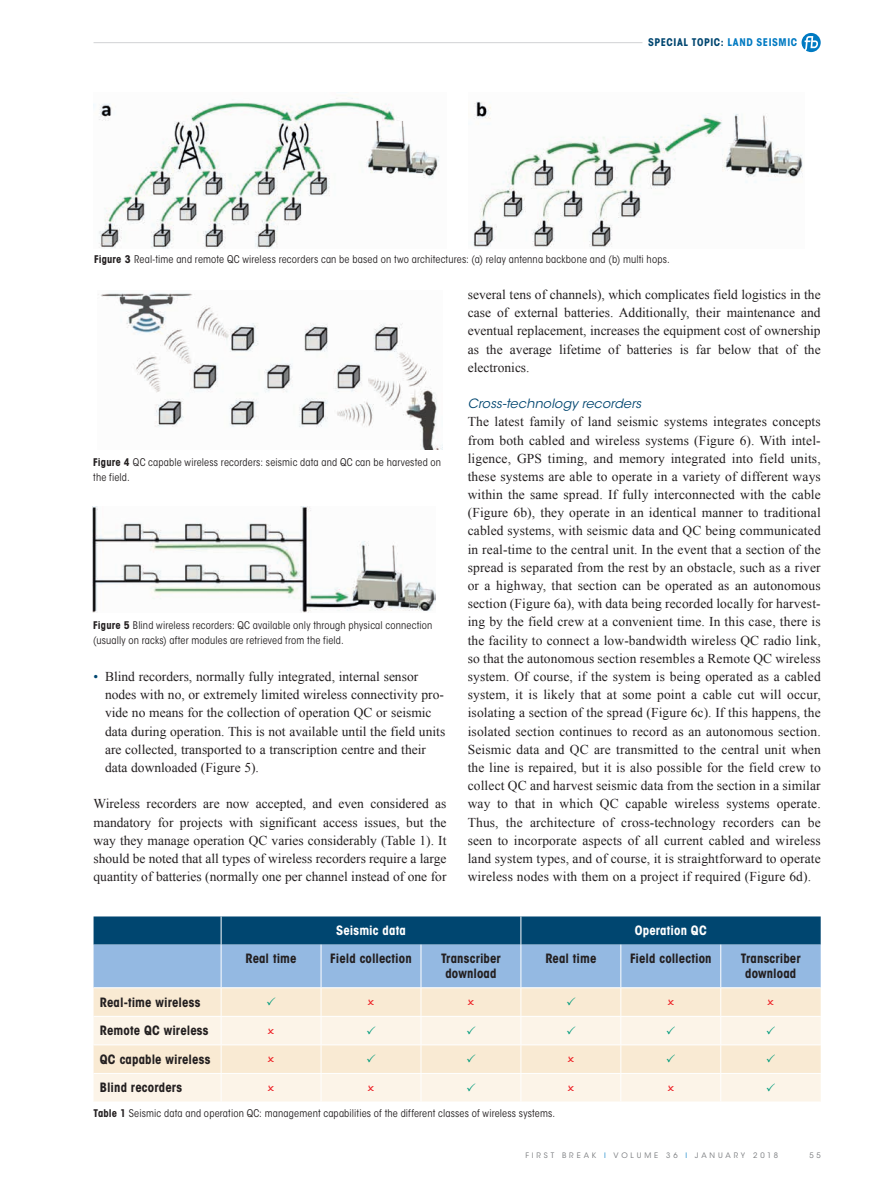
<style>
.page{position:relative;width:893px;height:1191px;background:#fff}
.page>*{position:absolute;margin:0;border:0;box-sizing:border-box;transform-origin:0 0}
.t1{font:13.5px/18.1px "Times New Roman";color:#231f20;text-align:justify}
.t2{font:700 condensed 12.75px/15px "ITC Avant Garde Std";letter-spacing:.01em;color:#231f20;text-align:center}
.t3{font:italic 12.75px "ITC Avant Garde Std";letter-spacing:.01em;color:#004670}
.t4{font:700 condensed 12.75px "ITC Avant Garde Std";letter-spacing:.01em;color:#fff}
.t5{font:condensed 10.5px/15px "ITC Avant Garde Std";letter-spacing:.015em;color:#231f20}
.t6{font:700 condensed 10.5px "ITC Avant Garde Std";letter-spacing:.055em;color:#004670}
.t7{font:7.5px "ITC Avant Garde Std";letter-spacing:.385em;color:#787a7d}
.s1{color:#007ac2}
.s2{font-weight:700}
.s3{color:#004670}
.s4{color:#1c8acb}
</style>
<div class="page">
<hr style="left:94px;top:42px;width:548px;height:1px;background:#d1d2d4">
<svg style="left:801px;top:33px;width:20px;height:19px"></svg>
<img style="left:94px;top:98px;width:345px;height:150px">
<img style="left:473px;top:101px;width:330px;height:147px">
<img style="left:98px;top:292px;width:345px;height:157px">
<img style="left:93px;top:506px;width:342px;height:106px">
<svg style="left:94px;top:916px;width:727px;height:185px;background:#bdc9cf"></svg>
<p class="t6" style="left:648px;top:36px;width:151px">SPECIAL TOPIC: <span class="s1">LAND SEISMIC</span></p>
<p class="t5" style="left:94px;top:251px;width:577px"><span class="s2">Figure 3</span> Real-time and remote QC wireless recorders can be based on two architectures: (a) relay antenna backbone and (b) multi hops.</p>
<p class="t5" style="left:93px;top:454px;width:349px"><span class="s2">Figure 4</span> QC capable wireless recorders: seismic data and QC can be harvested on the field.</p>
<p class="t5" style="left:93px;top:618px;width:341px"><span class="s2">Figure 5</span> Blind wireless recorders: QC available only through physical connection (usually on racks) after modules are retrieved from the field.</p>
<p class="t1" style="left:105px;top:667px;width:342px;text-align:left;text-indent:-11px"><span class="s3">•</span> Blind recorders, normally fully integrated, internal sensor nodes with no, or extremely limited wireless connectivity pro&shy;vide no means for the collection of operation QC or seismic data during operation. This is not available until the field units are collected, transported to a transcription centre and their data downloaded (Figure 5).</p>
<p class="t1" style="left:94px;top:794px;width:354px">Wireless recorders are now accepted, and even considered as mandatory for projects with significant access issues, but the way they manage operation QC varies considerably (Table 1). It should be noted that all types of wireless recorders require a large quantity of batteries (normally one per channel instead of one for</p>
<p class="t1" style="left:468px;top:285px;width:354px">several tens of channels), which complicates field logistics in the case of external batteries. Additionally, their maintenance and eventual replacement, increases the equipment cost of ownership as the average lifetime of batteries is far below that of the electronics.</p>
<p class="t3" style="left:468px;top:396px;width:175px">Cross-technology recorders</p>
<p class="t1" style="left:468px;top:412px;width:355px">The latest family of land seismic systems integrates concepts from both cabled and wireless systems (Figure 6). With intel&shy;ligence, GPS timing, and memory integrated into field units, these systems are able to operate in a variety of different ways within the same spread. If fully interconnected with the cable (Figure 6b), they operate in an identical manner to traditional cabled systems, with seismic data and QC being communicated in real-time to the central unit. In the event that a section of the spread is separated from the rest by an obstacle, such as a river or a highway, that section can be operated as an autonomous section (Figure 6a), with data being recorded locally for harvest&shy;ing by the field crew at a convenient time. In this case, there is the facility to connect a low-bandwidth wireless QC radio link, so that the autonomous section resembles a Remote QC wireless system. Of course, if the system is being operated as a cabled system, it is likely that at some point a cable cut will occur, isolating a section of the spread (Figure 6c). If this happens, the isolated section continues to record as an autonomous section.<br>Seismic data and QC are transmitted to the central unit when the line is repaired, but it is also possible for the field crew to collect QC and harvest seismic data from the section in a similar way to that in which QC capable wireless systems operate.<br>Thus, the architecture of cross-technology recorders can be seen to incorporate aspects of all current cabled and wireless land system types, and of course, it is straightforward to operate wireless nodes with them on a project if required (Figure 6d).</p>
<p class="t4" style="left:336px;top:922px;width:71px">Seismic data</p>
<p class="t4" style="left:635px;top:922px;width:73px">Operation QC</p>
<p class="t2" style="left:246px;top:951px;width:53px">Real time</p>
<p class="t2" style="left:330px;top:951px;width:83px">Field collection</p>
<p class="t2" style="left:441px;top:951px;width:61px">Transcriber download</p>
<p class="t2" style="left:545px;top:951px;width:53px">Real time</p>
<p class="t2" style="left:630px;top:951px;width:83px">Field collection</p>
<p class="t2" style="left:741px;top:951px;width:61px">Transcriber download</p>
<p class="t2" style="left:100px;top:994px;width:102px">Real-time wireless</p>
<p class="t2" style="left:100px;top:1022px;width:110px">Remote QC wireless</p>
<p class="t2" style="left:100px;top:1051px;width:112px">QC capable wireless</p>
<p class="t2" style="left:100px;top:1080px;width:84px">Blind recorders</p>
<p class="t5" style="left:94px;top:1106px;width:463px"><span class="s2">Table 1</span> Seismic data and operation QC: management capabilities of the different classes of wireless systems.</p>
<p class="t7" style="left:525px;top:1151px;width:254px">FIRST BREAK <span class="s4">I</span> VOLUME 36 <span class="s4">I</span> JANUARY 2018</p>
<p class="t7" style="left:810px;top:1151px;width:13px">5 5</p>
</div>
